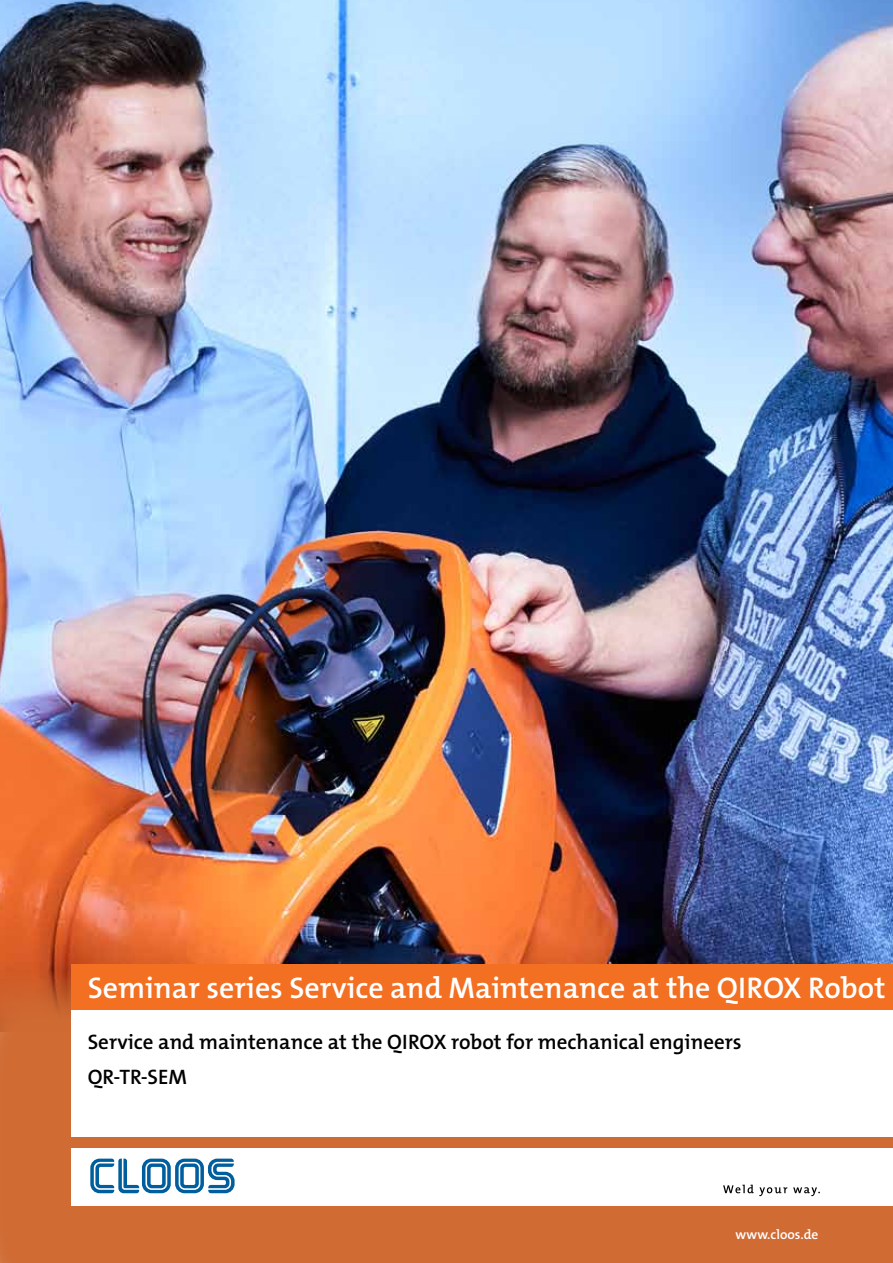
<style>
.page{position:relative;width:893px;height:1263px;background:#fff}
.page>*{position:absolute;margin:0;border:0;box-sizing:border-box;transform-origin:0 0}
.t1{font:600 30px "The Mix B6";color:#fff}
.t2{font:600 21px/35.5px "The Mix B6";color:#000}
.t3{font:600 13.5px "The Mix B6";color:#fff}
</style>
<div class="page">
<img style="left:0;top:0;width:893px;height:971px">
<div style="left:0;top:971px;width:893px;height:292px;background:#d06b33"></div>
<div style="left:72px;top:1148px;width:821px;height:57px;background:#fff"></div>
<svg style="left:90px;top:1158px;width:145px;height:35px"></svg>
<svg style="left:723px;top:1185px;width:64px;height:11px"></svg>
<svg style="left:793px;top:1187px;width:27px;height:9px"></svg>
<div style="left:72px;top:1010px;width:821px;height:127px;background:#fff"></div>
<div style="left:72px;top:964px;width:821px;height:46px;background:#f36f21"></div>
<h1 class="t1" style="left:88px;top:972px;width:799px">Seminar series Service and Maintenance at the QIROX Robot</h1>
<p class="t2" style="left:88px;top:1025px;width:656px">Service and maintenance at the QIROX robot for mechanical engineers<br>QR-TR-SEM</p>
<p class="t3" style="left:736px;top:1227px;width:84px">www.cloos.de</p>
</div>
